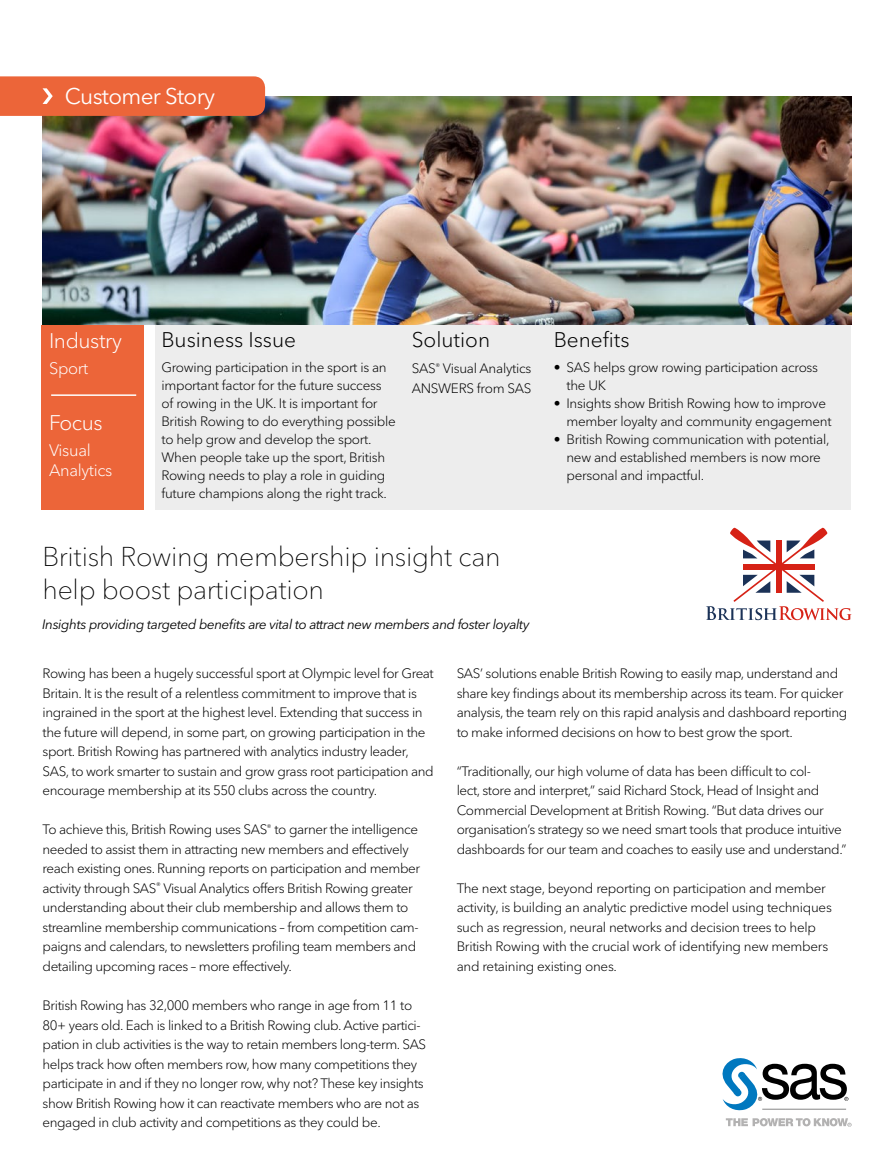
<style>
.page{position:relative;width:893px;height:1170px;background:#fff}
.page>*{position:absolute;margin:0;border:0;box-sizing:border-box;transform-origin:0 0}
.Headline_-_Main{font:100 27px/33px "Avenir Next W1 G";letter-spacing:-.01em;color:#000}
.Collateral_Identifie{font:22.5px "Avenir Next W1 G";letter-spacing:-.03em;color:#fff}
.t1{font:300 21px "Avenir Next W1 G";color:#000}
.Summary_-_Industry_H{font:300 21px "Avenir Next W1 G";letter-spacing:-.02em;color:#fff}
.Summary_-_Industry_H-2{font:300 16.5px/19.5px "Avenir Next W1 G";letter-spacing:-.02em;color:#fff}
.Summary_-_Industry_S{font:300 16.5px "Avenir Next W1 G";letter-spacing:-.02em;color:#fff}
.Body{font:300 13.5px/19.5px "Avenir Next W1 G";letter-spacing:-.03em;color:#000}
.Summary_-_Gray_Box_B{font:300 13.5px/18px "Avenir Next W1 G";letter-spacing:-.02em;color:#000}
.Headline_-_Kicker{font:italic 13.5px "Avenir Next W1 G";letter-spacing:-.03em;color:#000}
</style>
<div class="page">
<svg style="left:726px;top:1118px;width:125px;height:8px"></svg>
<svg style="left:722px;top:1058px;width:126px;height:53px"></svg>
<hr style="left:762px;top:1108px;width:84px;height:1px;background:#878787">
<img style="left:43px;top:96px;width:809px;height:229px">
<div style="left:155px;top:325px;width:695px;height:184px;background:#ededed"></div>
<div style="left:41px;top:325px;width:103px;height:184px;background:#ec6539"></div>
<hr style="left:51px;top:394px;width:85px;height:2px;background:#fff">
<div style="left:0;top:76px;width:265px;height:40px;background:#ec6539"></div>
<svg style="left:706px;top:527px;width:145px;height:93px"></svg>
<p class="Collateral_Identifie" style="left:65px;top:82px;width:152px">Customer Story</p>
<p class="Summary_-_Industry_H" style="left:49px;top:327px;width:74px">Industry</p>
<p class="Summary_-_Industry_S" style="left:49px;top:358px;width:41px">Sport</p>
<p class="Summary_-_Industry_H" style="left:49px;top:410px;width:55px">Focus</p>
<p class="Summary_-_Industry_H-2" style="left:49px;top:440px;width:65px">Visual<br>Analytics</p>
<p class="t1" style="left:161px;top:327px;width:136px">Business Issue</p>
<p class="Body" style="left:161px;top:358px;width:236px;line-height:18px">Growing participation in the sport is an important factor for the future success of rowing in the UK. It is important for British Rowing to do everything possible to help grow and develop the sport.<br>When people take up the sport, British Rowing needs to play a role in guiding future champions along the right track.</p>
<p class="t1" style="left:412px;top:327px;width:80px">Solution</p>
<p class="Body" style="left:412px;top:358px;width:121px">SAS<sup>®</sup> Visual Analytics</p>
<p class="Body" style="left:412px;top:378px;width:121px">ANSWERS from SAS</p>
<p class="Headline_-_Main" style="left:43px;top:539px;width:460px">British Rowing membership insight can help boost participation</p>
<p class="Headline_-_Kicker" style="left:42px;top:616px;width:489px">Insights providing targeted benefits are vital to attract new members and foster loyalty</p>
<p class="t1" style="left:554px;top:327px;width:77px">Benefits</p>
<p class="Summary_-_Gray_Box_B" style="left:566px;top:358px;width:253px;text-indent:-13px">• SAS helps grow rowing participation across the UK</p>
<p class="Summary_-_Gray_Box_B" style="left:566px;top:394px;width:267px;text-indent:-13px">• Insights show British Rowing how to improve member loyalty and community engagement</p>
<p class="Summary_-_Gray_Box_B" style="left:566px;top:430px;width:264px;text-indent:-13px">• British Rowing communication with potential, new and established members is now more personal and impactful.</p>
<p class="Body" style="left:43px;top:663px;width:393px">Rowing has been a hugely successful sport at Olympic level for Great Britain. It is the result of a relentless commitment to improve that is ingrained in the sport at the highest level. Extending that success in the future will depend, in some part, on growing participation in the sport. British Rowing has partnered with analytics industry leader, SAS, to work smarter to sustain and grow grass root participation and encourage membership at its 550 clubs across the country.</p>
<p class="Body" style="left:43px;top:819px;width:379px">To achieve this, British Rowing uses SAS<sup>®</sup> to garner the intelligence needed to assist them in attracting new members and effectively reach existing ones. Running reports on participation and member activity through SAS<sup>®</sup> Visual Analytics offers British Rowing greater understanding about their club membership and allows them to streamline membership communications – from competition cam&shy;paigns and calendars, to newsletters profiling team members and detailing upcoming races – more effectively.</p>
<p class="Body" style="left:43px;top:995px;width:385px">British Rowing has 32,000 members who range in age from 11 to 80+ years old. Each is linked to a British Rowing club. Active partici&shy;pation in club activities is the way to retain members long-term. SAS helps track how often members row, how many competitions they participate in and if they no longer row, why not? These key insights show British Rowing how it can reactivate members who are not as engaged in club activity and competitions as they could be.</p>
<p class="Body" style="left:457px;top:663px;width:392px">SAS’ solutions enable British Rowing to easily map, understand and share key findings about its membership across its team. For quicker analysis, the team rely on this rapid analysis and dashboard reporting to make informed decisions on how to best grow the sport.</p>
<p class="Body" style="left:457px;top:761px;width:391px">“Traditionally, our high volume of data has been difficult to col-<br>lect, store and interpret,” said Richard Stock, Head of Insight and Commercial Development at British Rowing. “But data drives our organisation’s strategy so we need smart tools that produce intuitive dashboards for our team and coaches to easily use and understand.”</p>
<p class="Body" style="left:457px;top:878px;width:377px">The next stage, beyond reporting on participation and member activity, is building an analytic predictive model using techniques such as regression, neural networks and decision trees to help British Rowing with the crucial work of identifying new members and retaining existing ones.</p>
</div>
